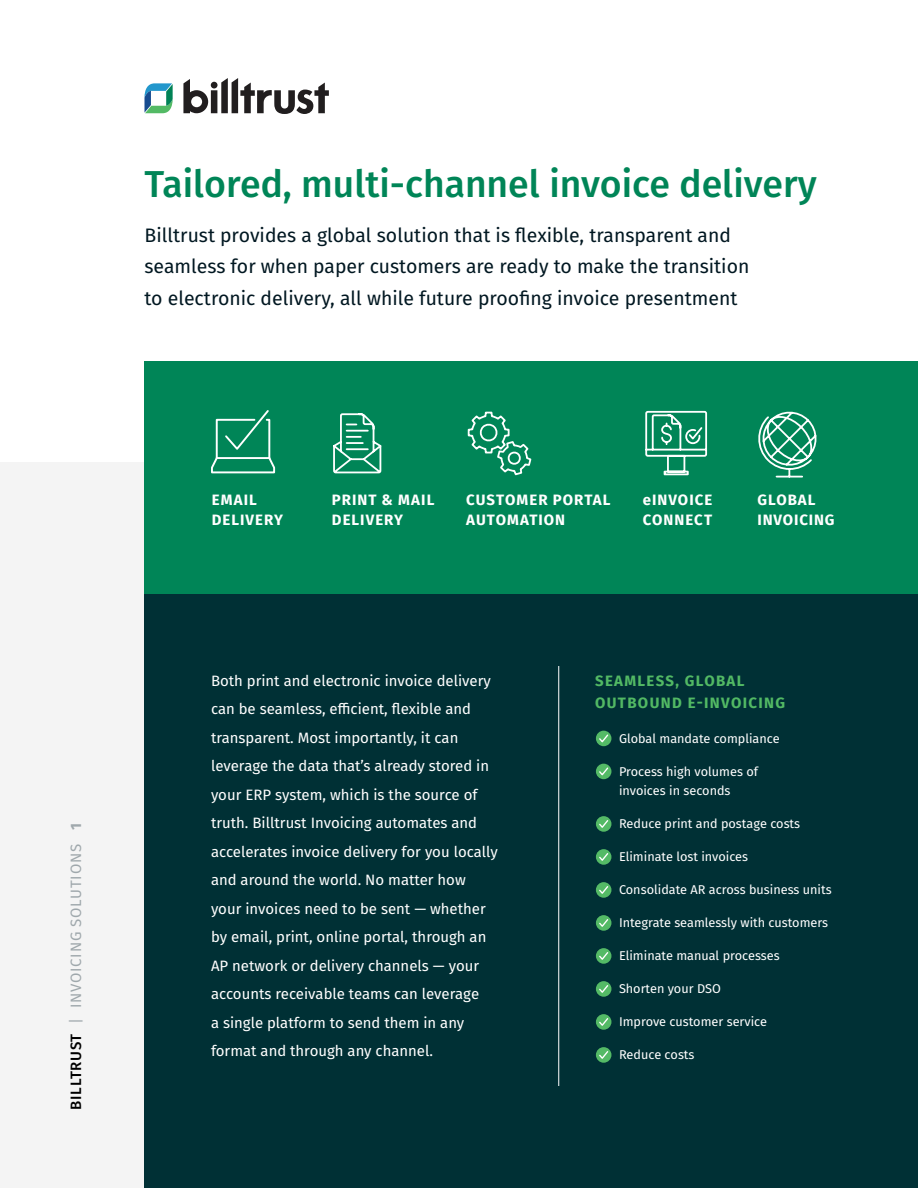
<style>
.page{position:relative;width:918px;height:1188px;background:#fff}
.page>*{position:absolute;margin:0;border:0;box-sizing:border-box;transform-origin:0 0}
.t1{font:500 37.5px "Fira Sans";color:#008557}
.t2{font:19.5px/31.5px "Fira Sans";color:#001721}
.t3{font:15px/28.5px "Fira Sans";color:#fff}
.t4{font:700 15px/19.5px "Fira Sans";letter-spacing:.065em;color:#fff}
.t5{font:700 15px/22.5px "Fira Sans";letter-spacing:.09em;color:#52b964}
.t6{font:15px "Fira Sans";letter-spacing:.05em;color:#9fa8ac}
.t7{font:12.75px/19.5px "Fira Sans";color:#fff}
.s1{font-weight:500;color:#000}
.s2{font-weight:700}
</style>
<div class="page">
<div style="left:0;top:462px;width:774px;height:726px;background:#f4f4f4"></div>
<div style="left:144px;top:556px;width:774px;height:632px;background:#003035"></div>
<div style="left:144px;top:361px;width:774px;height:233px;background:#008557"></div>
<svg style="left:758px;top:411px;width:59px;height:67px"></svg>
<svg style="left:183px;top:78px;width:146px;height:36px"></svg>
<svg style="left:144px;top:83px;width:29px;height:30px"></svg>
<svg style="left:333px;top:413px;width:49px;height:61px"></svg>
<svg style="left:467px;top:411px;width:65px;height:65px"></svg>
<svg style="left:645px;top:410px;width:63px;height:66px"></svg>
<svg style="left:211px;top:410px;width:65px;height:64px"></svg>
<div style="left:596px;top:731px;width:15px;height:15px;background:#54ba66;border-radius:50%"></div>
<svg style="left:599px;top:733px;width:11px;height:11px"></svg>
<div style="left:596px;top:764px;width:15px;height:15px;background:#54ba66;border-radius:50%"></div>
<svg style="left:599px;top:766px;width:11px;height:11px"></svg>
<svg style="left:596px;top:816px;width:15px;height:16px"></svg>
<svg style="left:598px;top:819px;width:12px;height:10px"></svg>
<svg style="left:596px;top:849px;width:15px;height:16px"></svg>
<svg style="left:598px;top:852px;width:12px;height:10px"></svg>
<svg style="left:596px;top:882px;width:15px;height:16px"></svg>
<svg style="left:598px;top:885px;width:12px;height:10px"></svg>
<svg style="left:596px;top:915px;width:15px;height:16px"></svg>
<svg style="left:598px;top:918px;width:12px;height:10px"></svg>
<svg style="left:596px;top:948px;width:15px;height:16px"></svg>
<svg style="left:598px;top:951px;width:12px;height:10px"></svg>
<svg style="left:596px;top:981px;width:15px;height:16px"></svg>
<svg style="left:598px;top:984px;width:12px;height:10px"></svg>
<svg style="left:596px;top:1014px;width:15px;height:16px"></svg>
<svg style="left:598px;top:1017px;width:12px;height:10px"></svg>
<svg style="left:596px;top:1047px;width:15px;height:16px"></svg>
<svg style="left:598px;top:1050px;width:12px;height:10px"></svg>
<hr style="left:558px;top:666px;width:1px;height:420px;background:#fff">
<h1 class="t1" style="left:144px;top:154px;width:674px">Tailored, multi-channel invoice delivery</h1>
<h2 class="t2" style="left:144px;top:219px;width:606px">Billtrust provides a global solution that is flexible, transparent and seamless for when paper customers are ready to make the transition to electronic delivery, all while future proofing invoice presentment</h2>
<p class="t6" style="left:64px;top:1110px;width:289px;rotate:-90deg"><span class="s1">BILLTRUST</span> | INVOICING SOLUTIONS <span class="s2">1</span></p>
<p class="t4" style="left:212px;top:489px;width:73px">EMAIL<br>DELIVERY</p>
<p class="t4" style="left:332px;top:489px;width:104px">PRINT &amp; MAIL<br>DELIVERY</p>
<p class="t4" style="left:466px;top:489px;width:146px">CUSTOMER PORTAL<br>AUTOMATION</p>
<p class="t4" style="left:643px;top:489px;width:71px">eINVOICE<br>CONNECT</p>
<p class="t4" style="left:758px;top:489px;width:79px">GLOBAL<br>INVOICING</p>
<p class="t3" style="left:211px;top:666px;width:288px">Both print and electronic invoice delivery can be seamless, efficient, flexible and transparent. Most importantly, it can leverage the data that’s already stored in your ERP system, which is the source of truth. Billtrust Invoicing automates and accelerates invoice delivery for you locally and around the world. No matter how your invoices need to be sent — whether by email, print, online portal, through an AP network or delivery channels — your accounts receivable teams can leverage<br>a single platform to send them in any format and through any channel.</p>
<p class="t5" style="left:595px;top:668px;width:192px">SEAMLESS, GLOBAL<br>OUTBOUND E-INVOICING</p>
<p class="t7" style="left:619px;top:728px;width:162px">Global mandate compliance</p>
<p class="t7" style="left:619px;top:761px;width:141px">Process high volumes of invoices in seconds</p>
<p class="t7" style="left:619px;top:814px;width:183px">Reduce print and postage costs</p>
<p class="t7" style="left:619px;top:847px;width:131px">Eliminate lost invoices</p>
<p class="t7" style="left:619px;top:880px;width:214px">Consolidate AR across business units</p>
<p class="t7" style="left:619px;top:913px;width:211px">Integrate seamlessly with customers</p>
<p class="t7" style="left:619px;top:946px;width:162px">Eliminate manual processes</p>
<p class="t7" style="left:619px;top:979px;width:104px">Shorten your DSO</p>
<p class="t7" style="left:619px;top:1012px;width:150px">Improve customer service</p>
<p class="t7" style="left:619px;top:1045px;width:77px">Reduce costs</p>
</div>
